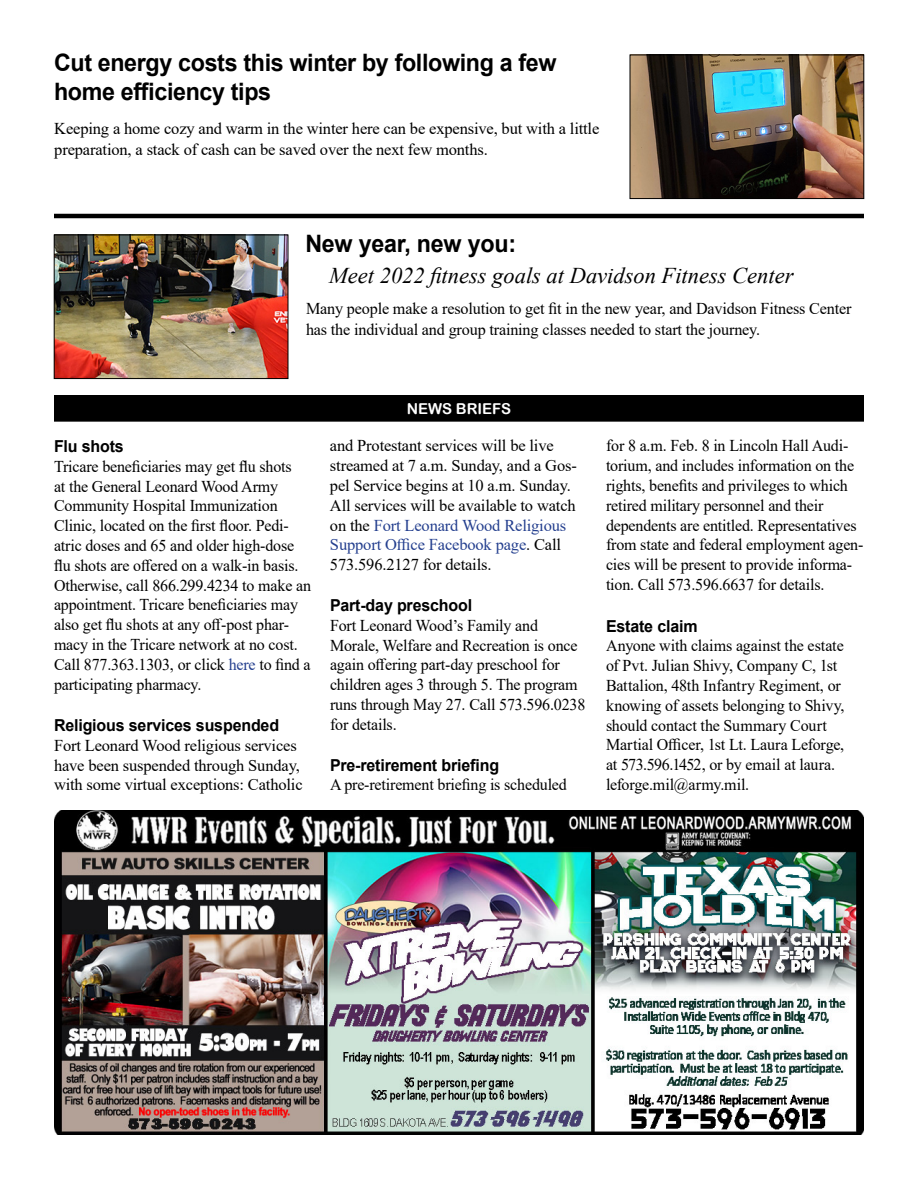
<style>
.page{position:relative;width:918px;height:1188px;background:#fff}
.page>*{position:absolute;margin:0;border:0;box-sizing:border-box;transform-origin:0 0}
.t1{font:700 24px/28.8px "Arial";letter-spacing:-.015em;color:#000}
.t2{font:italic 22.5px "Times New Roman";color:#000}
.t3{font:16.5px/19.8px "Times New Roman";letter-spacing:-.01em;color:#000}
.t4{font:700 16.5px "Arial";letter-spacing:-.01em;color:#000}
.t5{font:15px "Arial Rounded MT Bold";color:#fff}
.s1{color:#25408f}
</style>
<div class="page">
<div style="left:55px;top:396px;width:808px;height:25px;background:#000"></div>
<div style="left:54px;top:395px;width:810px;height:27px;border:2px solid #000"></div>
<div style="left:54px;top:214px;width:810px;height:4px;border:2px solid #000"></div>
<img style="left:54px;top:810px;width:810px;height:325px">
<img style="left:56px;top:237px;width:230px;height:140px">
<div style="left:54px;top:235px;width:234px;height:144px;border:1px solid #000"></div>
<img style="left:632px;top:57px;width:230px;height:140px">
<div style="left:630px;top:55px;width:234px;height:144px;border:1px solid #000"></div>
<h1 class="t1" style="left:54px;top:49px;width:504px">Cut energy costs this winter by following a few home efficiency tips</h1>
<p class="t3" style="left:54px;top:118px;width:547px;line-height:21px">Keeping a home cozy and warm in the winter here can be expensive, but with a little preparation, a stack of cash can be saved over the next few months.</p>
<h1 class="t1" style="left:305px;top:230px;width:212px">New year, new you:</h1>
<h2 class="t2" style="left:329px;top:260px;width:466px">Meet 2022 fitness goals at Davidson Fitness Center</h2>
<p class="t3" style="left:306px;top:298px;width:547px;line-height:21px">Many people make a resolution to get fit in the new year, and Davidson Fitness Center has the individual and group training classes needed to start the journey.</p>
<p class="t4" style="left:54px;top:435px;width:71px">Flu shots</p>
<p class="t3" style="left:54px;top:456px;width:259px">Tricare beneficiaries may get flu shots<br>at the General Leonard Wood Army Community Hospital Immunization Clinic, located on the first floor. Pedi&shy;atric doses and 65 and older high-dose flu shots are offered on a walk-in basis.<br>Otherwise, call 866.299.4234 to make an appointment. Tricare beneficiaries may also get flu shots at any off-post phar&shy;macy in the Tricare network at no cost.<br>Call 877.363.1303, or click <span class="s1">here</span> to find a participating pharmacy.</p>
<p class="t4" style="left:54px;top:714px;width:227px">Religious services suspended</p>
<p class="t3" style="left:54px;top:735px;width:250px">Fort Leonard Wood religious services have been suspended through Sunday, with some virtual exceptions: Catholic</p>
<p class="t5" style="left:407px;top:400px;width:106px">NEWS BRIEFS</p>
<p class="t3" style="left:330px;top:435px;width:248px">and Protestant services will be live streamed at 7 a.m. Sunday, and a Gos&shy;pel Service begins at 10 a.m. Sunday.<br>All services will be available to watch on the <span class="s1">Fort Leonard Wood Religious Support Office Facebook page</span>. Call 573.596.2127 for details.</p>
<p class="t4" style="left:330px;top:594px;width:144px">Part-day preschool</p>
<p class="t3" style="left:330px;top:615px;width:257px">Fort Leonard Wood’s Family and Morale, Welfare and Recreation is once again offering part-day preschool for children ages 3 through 5. The program runs through May 27. Call 573.596.0238 for details.</p>
<p class="t4" style="left:330px;top:753px;width:171px">Pre-retirement briefing</p>
<p class="t3" style="left:330px;top:774px;width:238px">A pre-retirement briefing is scheduled</p>
<p class="t3" style="left:606px;top:435px;width:259px">for 8 a.m. Feb. 8 in Lincoln Hall Audi&shy;torium, and includes information on the rights, benefits and privileges to which retired military personnel and their dependents are entitled. Representatives from state and federal employment agen&shy;cies will be present to provide informa&shy;tion. Call 573.596.6637 for details.</p>
<p class="t4" style="left:606px;top:614px;width:93px">Estate claim</p>
<p class="t3" style="left:606px;top:635px;width:240px">Anyone with claims against the estate of Pvt. Julian Shivy, Company C, 1st Battalion, 48th Infantry Regiment, or knowing of assets belonging to Shivy, should contact the Summary Court Martial Officer, 1st Lt. Laura Leforge, at 573.596.1452, or by email at laura. leforge.mil@army.mil.</p>
</div>
